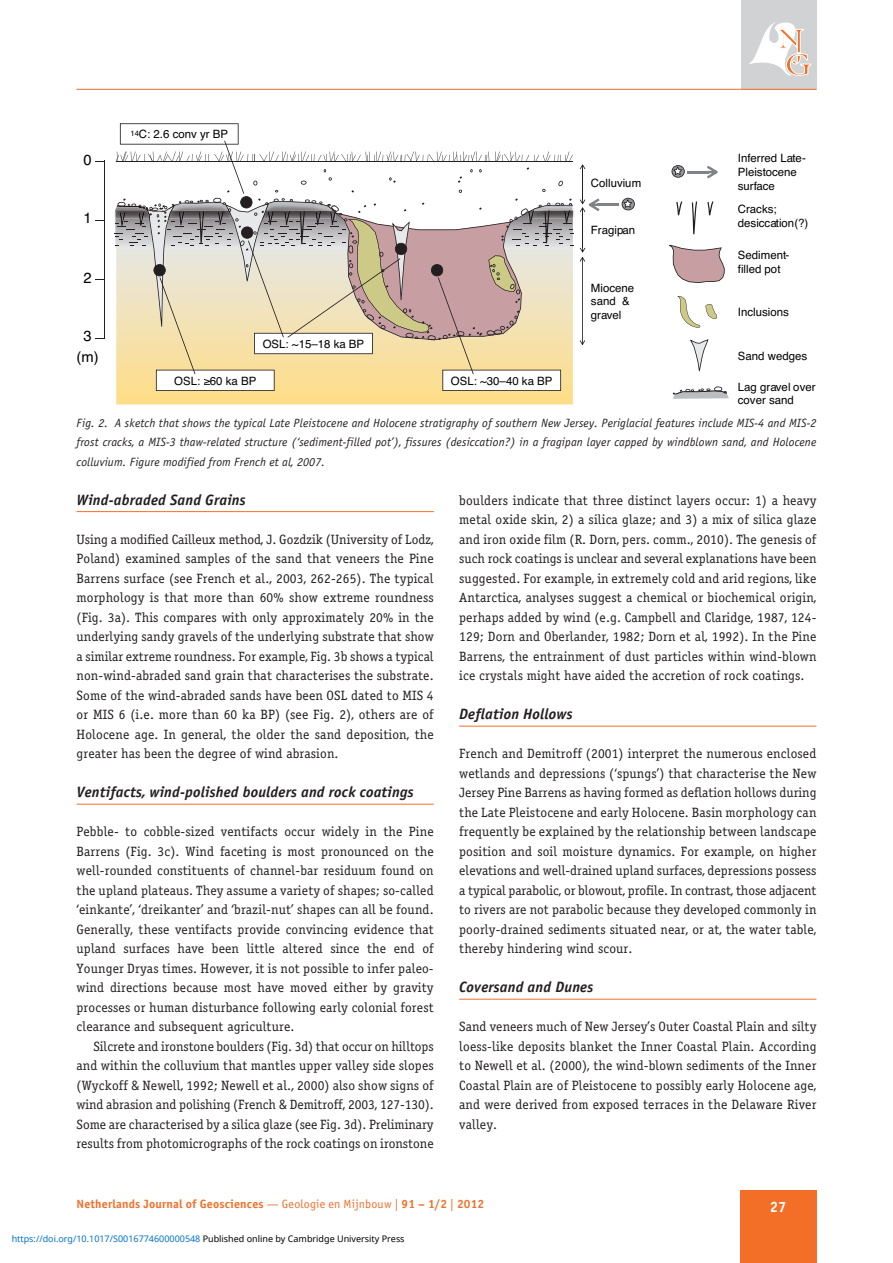
<style>
.page{position:relative;width:893px;height:1263px;background:#fff}
.page>*{position:absolute;margin:0;border:0;box-sizing:border-box;transform-origin:0 0}
.t1{font:italic 15px "Officina Sans Bold ITC";letter-spacing:.01em;color:#231f20}
.t2{font:15px "Officina Sans Bold ITC";color:#fff}
.t3{font:14.7px "Helvetica";color:#000}
.t4{font:13.5px/19.5px "Officina Serif Book ITC";letter-spacing:.01em;color:#231f20;text-align:justify}
.t5{font:italic 12px/19.5px "Officina Sans Book ITC";letter-spacing:.01em;color:#231f20;text-align:justify}
.t6{font:12px "Officina Sans Bold ITC";letter-spacing:.015em;color:#f36e26}
.t7{font:11.4px/14px "Helvetica";color:#000}
.t8{font:9px "Noto Sans";color:#0172cf}
.s1{font-family:"Officina Sans Book ITC"}
.s2{color:#000}
</style>
<div class="page">
<div style="left:740px;top:1191px;width:76px;height:72px;background:#f36e26"></div>
<hr style="left:77px;top:511px;width:357px;height:1px;background:#f36e26">
<hr style="left:77px;top:804px;width:357px;height:1px;background:#f36e26">
<hr style="left:459px;top:726px;width:357px;height:1px;background:#f36e26">
<hr style="left:459px;top:999px;width:357px;height:1px;background:#f36e26">
<div style="left:116px;top:391px;width:457px;height:13px;background:#fedd89"></div>
<hr style="left:104px;top:161px;width:1px;height:178px;background:#231f20">
<svg style="left:621px;top:198px;width:14px;height:13px"></svg>
<hr style="left:598px;top:204px;width:21px;height:2px;background:#818386">
<svg style="left:671px;top:165px;width:14px;height:13px"></svg>
<hr style="left:688px;top:171px;width:21px;height:2px;background:#818386">
<svg style="left:707px;top:166px;width:11px;height:13px"></svg>
<svg style="left:669px;top:245px;width:56px;height:38px"></svg>
<svg style="left:677px;top:296px;width:40px;height:32px"></svg>
<svg style="left:690px;top:339px;width:19px;height:32px"></svg>
<svg style="left:676px;top:201px;width:6px;height:14px"></svg>
<svg style="left:707px;top:201px;width:6px;height:14px"></svg>
<svg style="left:692px;top:201px;width:5px;height:33px"></svg>
<svg style="left:672px;top:386px;width:57px;height:13px"></svg>
<svg style="left:114px;top:123px;width:486px;height:268px"></svg>
<div style="left:741px;top:0;width:75px;height:89px;background:#d1d2d4"></div>
<svg style="left:749px;top:22px;width:62px;height:54px"></svg>
<hr style="left:77px;top:89px;width:739px;height:1px;background:#f36e26">
<p class="t3" style="left:83px;top:155px;width:10px">0</p>
<p class="t3" style="left:83px;top:212px;width:10px">1</p>
<p class="t3" style="left:83px;top:272px;width:10px">2</p>
<p class="t3" style="left:83px;top:331px;width:10px">3</p>
<p class="t3" style="left:77px;top:351px;width:24px">(m)</p>
<p class="t7" style="left:130px;top:129px;width:99px"><sup>14</sup>C: 2.6 conv yr BP</p>
<p class="t7" style="left:263px;top:338px;width:103px">OSL: ~15–18 ka BP</p>
<p class="t7" style="left:174px;top:375px;width:84px">OSL: 60 ka BP</p>
<p class="t7" style="left:451px;top:375px;width:103px">OSL: ~30–40 ka BP</p>
<p class="t7" style="left:591px;top:177px;width:52px">Colluvium</p>
<p class="t7" style="left:591px;top:224px;width:46px">Fragipan</p>
<p class="t7" style="left:591px;top:282px;width:45px">Miocene sand &amp; gravel</p>
<p class="t7" style="left:738px;top:152px;width:69px">Inferred Late-<br>Pleistocene surface</p>
<p class="t7" style="left:738px;top:203px;width:72px">Cracks; desiccation(?)</p>
<p class="t7" style="left:738px;top:249px;width:53px">Sediment&shy;filled pot</p>
<p class="t7" style="left:738px;top:306px;width:52px">Inclusions</p>
<p class="t7" style="left:738px;top:350px;width:71px">Sand wedges</p>
<p class="t7" style="left:738px;top:381px;width:79px">Lag gravel over cover sand</p>
<p class="t5" style="left:77px;top:414px;width:741px">Fig. 2. A sketch that shows the typical Late Pleistocene and Holocene stratigraphy of southern New Jersey. Periglacial features include MIS-4 and MIS-2 frost cracks, a MIS-3 thaw-related structure (‘sediment-filled pot’), fissures (desiccation?) in a fragipan layer capped by windblown sand, and Holocene colluvium. Figure modified from French et al, 2007.</p>
<p class="t1" style="left:77px;top:494px;width:171px">Wind-abraded Sand Grains</p>
<p class="t4" style="left:77px;top:531px;width:359px">Using a modified Cailleux method, J. Gozdzik (University of Lodz, Poland) examined samples of the sand that veneers the Pine Barrens surface (see French et al., 2003, 262-265). The typical morphology is that more than 60% show extreme roundness (Fig. 3a). This compares with only approximately 20% in the underlying sandy gravels of the underlying substrate that show a similar extreme roundness. For example, Fig. 3b shows a typical non-wind-abraded sand grain that characterises the substrate.<br>Some of the wind-abraded sands have been OSL dated to MIS 4 or MIS 6 (i.e. more than 60 ka BP) (see Fig. 2), others are of Holocene age. In general, the older the sand deposition, the greater has been the degree of wind abrasion.</p>
<p class="t1" style="left:77px;top:786px;width:339px">Ventifacts, wind-polished boulders and rock coatings</p>
<p class="t4" style="left:77px;top:823px;width:359px">Pebble- to cobble-sized ventifacts occur widely in the Pine Barrens (Fig. 3c). Wind faceting is most pronounced on the well-rounded constituents of channel-bar residuum found on the upland plateaus. They assume a variety of shapes; so-called ‘einkante’, ‘dreikanter’ and ‘brazil-nut’ shapes can all be found.<br>Generally, these ventifacts provide convincing evidence that upland surfaces have been little altered since the end of Younger Dryas times. However, it is not possible to infer paleo&shy;wind directions because most have moved either by gravity processes or human disturbance following early colonial forest clearance and subsequent agriculture.</p>
<p class="t4" style="left:77px;top:1038px;width:359px;text-indent:17px">Silcrete and ironstone boulders (Fig. 3d) that occur on hilltops and within the colluvium that mantles upper valley side slopes (Wyckoff &amp; Newell, 1992; Newell et al., 2000) also show signs of wind abrasion and polishing (French &amp; Demitroff, 2003, 127-130).<br>Some are characterised by a silica glaze (see Fig. 3d). Preliminary results from photomicrographs of the rock coatings on ironstone</p>
<p class="t4" style="left:459px;top:492px;width:359px">boulders indicate that three distinct layers occur: 1) a heavy metal oxide skin, 2) a silica glaze; and 3) a mix of silica glaze and iron oxide film (R. Dorn, pers. comm., 2010). The genesis of such rock coatings is unclear and several explanations have been suggested. For example, in extremely cold and arid regions, like Antarctica, analyses suggest a chemical or biochemical origin, perhaps added by wind (e.g. Campbell and Claridge, 1987, 124- 129; Dorn and Oberlander, 1982; Dorn et al, 1992). In the Pine Barrens, the entrainment of dust particles within wind-blown ice crystals might have aided the accretion of rock coatings.</p>
<p class="t1" style="left:459px;top:708px;width:115px">Deflation Hollows</p>
<p class="t4" style="left:459px;top:745px;width:359px">French and Demitroff (2001) interpret the numerous enclosed wetlands and depressions (‘spungs’) that characterise the New Jersey Pine Barrens as having formed as deflation hollows during the Late Pleistocene and early Holocene. Basin morphology can frequently be explained by the relationship between landscape position and soil moisture dynamics. For example, on higher elevations and well-drained upland surfaces, depressions possess a typical parabolic, or blowout, profile. In contrast, those adjacent to rivers are not parabolic because they developed commonly in poorly-drained sediments situated near, or at, the water table, thereby hindering wind scour.</p>
<p class="t1" style="left:459px;top:981px;width:135px">Coversand and Dunes</p>
<p class="t4" style="left:459px;top:1018px;width:359px">Sand veneers much of New Jersey’s Outer Coastal Plain and silty loess-like deposits blanket the Inner Coastal Plain. According to Newell et al. (2000), the wind-blown sediments of the Inner Coastal Plain are of Pleistocene to possibly early Holocene age, and were derived from exposed terraces in the Delaware River valley.</p>
<p class="t6" style="left:77px;top:1199px;width:409px">Netherlands Journal of Geosciences <span class="s1">— Geologie en Mijnbouw |</span> 91 – 1/2 <span class="s1">|</span> 2012</p>
<p class="t2" style="left:770px;top:1201px;width:18px">27</p>
<p class="t8" style="left:12px;top:1232px;width:394px">https://doi.org/10.1017/S0016774600000548 <span class="s2">Published online by Cambridge University Press</span></p>
</div>
